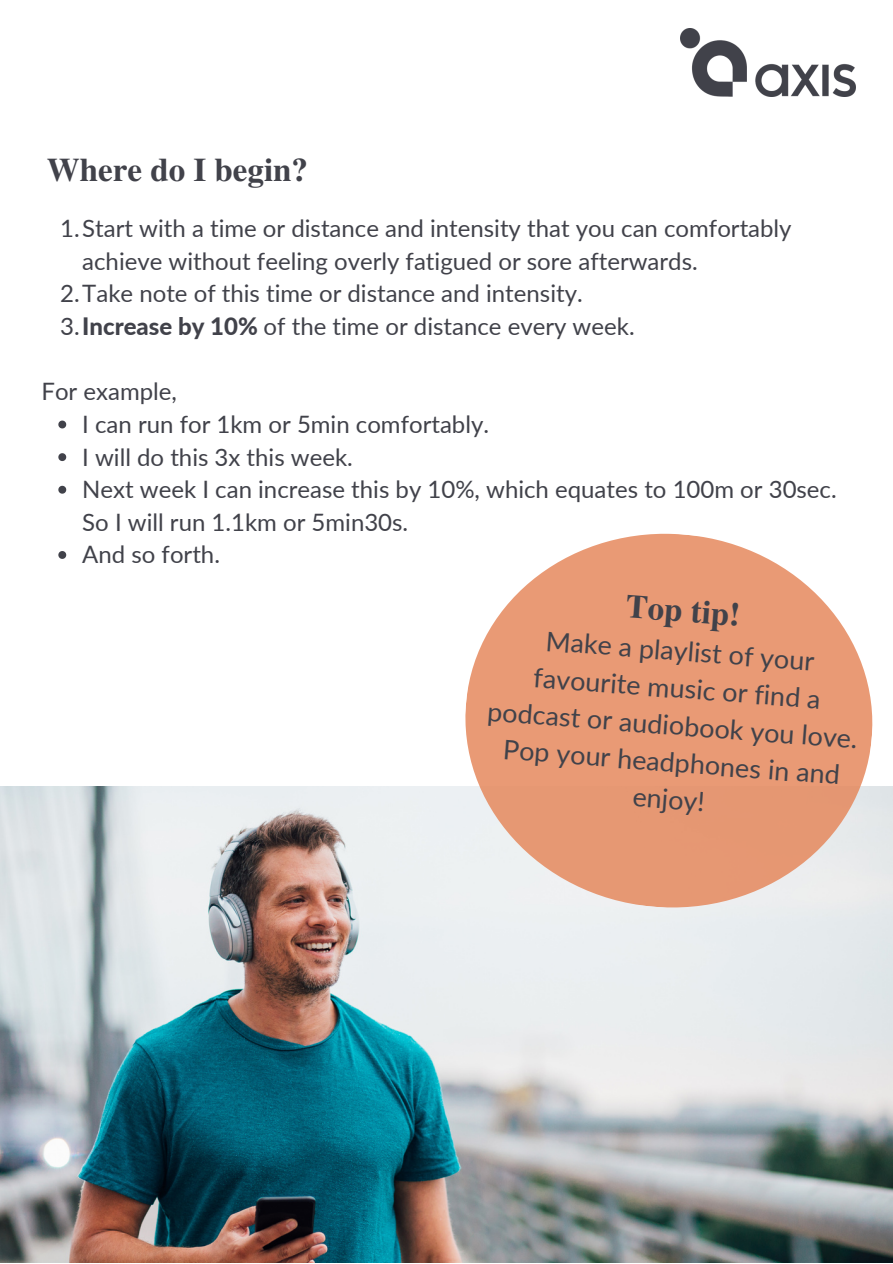
<style>
.page{position:relative;width:893px;height:1264px;background:#fff}
.page>*{position:absolute;margin:0;border:0;box-sizing:border-box;transform-origin:0 0}
.t1{font:700 33px "Te X Gyre Termes";color:#41424a}
.t2{font:27px/37px "Lato";color:#41424a;text-align:center}
.t3{font:24px/32.5px "Lato";color:#41424a}
.s1{font-weight:800}
</style>
<div class="page">
<img style="left:0;top:786px;width:892px;height:476px">
<svg style="left:448px;top:533px;width:441px;height:392px;fill:#e99a75"></svg>
<img style="left:680px;top:29px;width:175px;height:67px">
<svg style="left:58px;top:420px;width:8px;height:8px"></svg>
<svg style="left:58px;top:453px;width:8px;height:8px"></svg>
<svg style="left:58px;top:486px;width:8px;height:7px"></svg>
<svg style="left:58px;top:551px;width:8px;height:8px"></svg>
<h1 class="t1" style="left:47px;top:144px;width:262px">Where do I begin?</h1>
<p class="t3" style="left:60px;top:212px;width:732px">1.Start with a time or distance and intensity that you can comfortably</p>
<p class="t3" style="left:82px;top:244px;width:617px">achieve without feeling overly fatigued or sore afterwards.</p>
<p class="t3" style="left:60px;top:277px;width:524px">2.Take note of this time or distance and intensity.</p>
<p class="t3" style="left:60px;top:309px;width:575px">3.<span class="s1">Increase by 10%</span> of the time or distance every week.</p>
<p class="t3" style="left:41px;top:375px;width:137px">For example,</p>
<p class="t3" style="left:82px;top:407px;width:756px">I can run for 1km or 5min comfortably.<br>I will do this 3x this week.<br>Next week I can increase this by 10%, which equates to 100m or 30sec.<br>So I will run 1.1km or 5min30s.<br>And so forth.</p>
<h1 class="t1" style="left:627px;top:580px;width:116px;rotate:4deg">Top tip!</h1>
<p class="t2" style="left:494px;top:618px;width:372px;rotate:4deg">Make a playlist of your favourite music or find a podcast or audiobook you love.<br>Pop your headphones in and enjoy!</p>
</div>
